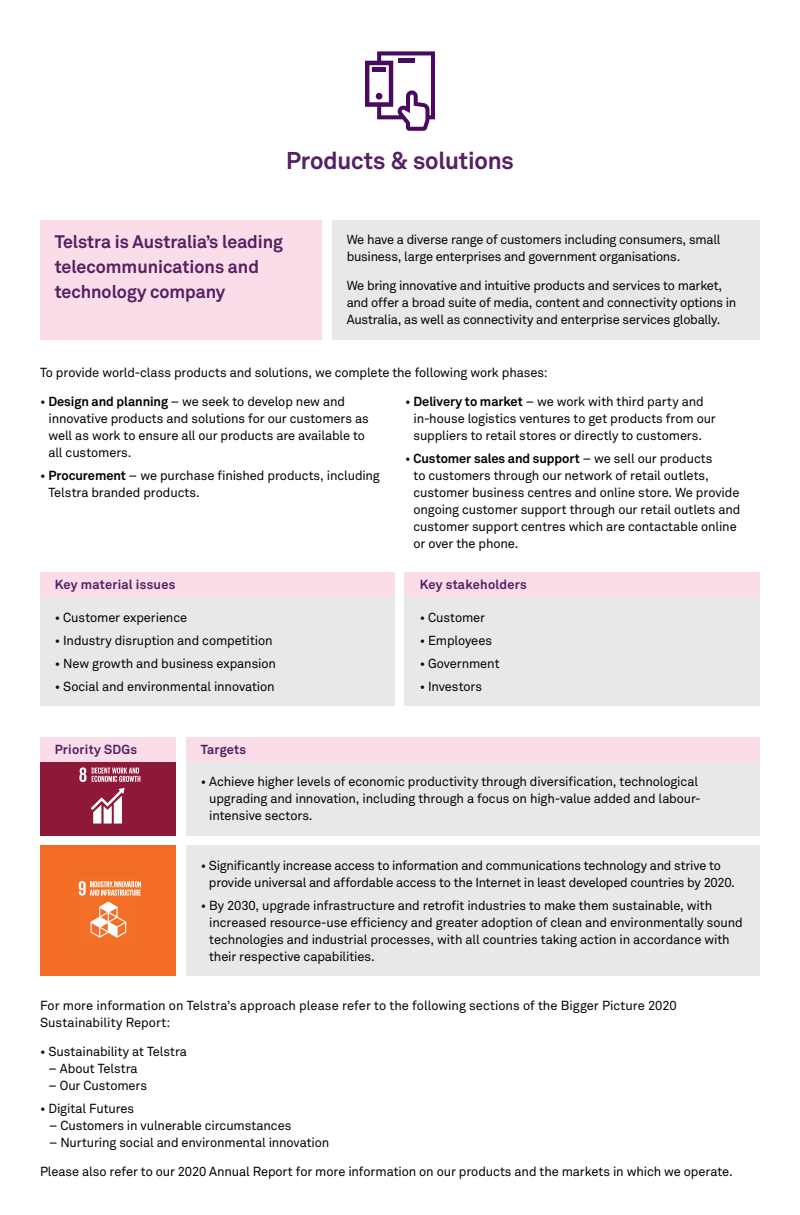
<style>
.page{position:relative;width:800px;height:1215px;background:#fff}
.page>*{position:absolute;margin:0;border:0;box-sizing:border-box;transform-origin:0 0}
.t1{font:700 24px "Telstra Akkurat";letter-spacing:-.01em;color:#552064}
.t2{font:700 18px/25px "Telstra Akkurat";color:#552064}
.t3{font:13px/17px "Telstra Akkurat";letter-spacing:-.01em;color:#040503}
.t4{font:700 13px "Telstra Akkurat";letter-spacing:.02em;color:#552064}
.s1{font-weight:700}
</style>
<div class="page">
<div style="left:332px;top:220px;width:428px;height:120px;background:#e8e8e9"></div>
<div style="left:186px;top:737px;width:574px;height:25px;background:#fbdde9"></div>
<div style="left:186px;top:762px;width:574px;height:73px;background:#e8e8e9"></div>
<div style="left:186px;top:845px;width:574px;height:131px;background:#e8e8e9"></div>
<div style="left:405px;top:573px;width:355px;height:24px;background:#fbdde9"></div>
<div style="left:405px;top:597px;width:355px;height:109px;background:#e8e8e9"></div>
<div style="left:40px;top:573px;width:354px;height:24px;background:#fbdde9"></div>
<div style="left:40px;top:597px;width:354px;height:109px;background:#e8e8e9"></div>
<div style="left:40px;top:737px;width:136px;height:25px;background:#fbdde9"></div>
<div style="left:40px;top:220px;width:282px;height:120px;background:#fbdde9"></div>
<svg style="left:365px;top:51px;width:70px;height:80px"></svg>
<div style="left:376px;top:93px;width:6px;height:7px;background:#490a62;border-radius:50%"></div>
<hr style="left:372px;top:67px;width:14px;height:4px;background:#490a62">
<div style="left:40px;top:762px;width:136px;height:73px;background:#8e1838"></div>
<div style="left:40px;top:845px;width:136px;height:131px;background:#f36c26"></div>
<svg style="left:91px;top:788px;width:34px;height:36px"></svg>
<svg style="left:79px;top:767px;width:61px;height:15px"></svg>
<svg style="left:91px;top:902px;width:35px;height:36px"></svg>
<svg style="left:79px;top:881px;width:62px;height:15px"></svg>
<h1 class="t1" style="left:286px;top:152px;width:229px">Products &amp; solutions</h1>
<h2 class="t2" style="left:55px;top:231px;width:230px">Telstra is Australia’s leading telecommunications and technology company</h2>
<p class="t3" style="left:347px;top:233px;width:375px">We have a diverse range of customers including consumers, small business, large enterprises and government organisations.</p>
<p class="t3" style="left:347px;top:279px;width:391px">We bring innovative and intuitive products and services to market, and offer a broad suite of media, content and connectivity options in<br>Australia, as well as connectivity and enterprise services globally.</p>
<p class="t3" style="left:40px;top:365px;width:509px">To provide world-class products and solutions, we complete the following work phases:</p>
<p class="t3" style="left:49px;top:394px;width:322px;text-indent:-9px">• <span class="s1">Design and planning</span> – we seek to develop new and innovative products and solutions for our customers as well as work to ensure all our products are available to all customers.</p>
<p class="t3" style="left:49px;top:468px;width:333px;text-indent:-9px">• <span class="s1">Procurement</span> – we purchase fnished products, including<br>Telstra branded products.</p>
<p class="t3" style="left:414px;top:394px;width:304px;text-indent:-9px">• <span class="s1">Delivery to market</span> – we work with third party and in-house logistics ventures to get products from our suppliers to retail stores or directly to customers.</p>
<p class="t3" style="left:414px;top:451px;width:329px;text-indent:-9px">• <span class="s1">Customer sales and support</span> – we sell our products<br>to customers through our network of retail outlets, customer business centres and online store. We provide ongoing customer support through our retail outlets and customer support centres which are contactable online or over the phone.</p>
<h3 class="t4" style="left:55px;top:580px;width:122px">Key material issues</h3>
<p class="t3" style="left:55px;top:610px;width:134px">• Customer experience</p>
<p class="t3" style="left:55px;top:633px;width:219px">• Industry disruption and competition</p>
<p class="t3" style="left:55px;top:656px;width:223px">• New growth and business expansion</p>
<p class="t3" style="left:55px;top:679px;width:221px">• Social and environmental innovation</p>
<h3 class="t4" style="left:420px;top:580px;width:108px">Key stakeholders</h3>
<p class="t3" style="left:420px;top:610px;width:67px">• Customer</p>
<p class="t3" style="left:420px;top:633px;width:74px">• Employees</p>
<p class="t3" style="left:420px;top:656px;width:81px">• Government</p>
<p class="t3" style="left:420px;top:679px;width:64px">• Investors</p>
<h3 class="t4" style="left:55px;top:744px;width:84px">Priority SDGs</h3>
<h3 class="t4" style="left:201px;top:744px;width:47px">Targets</h3>
<p class="t3" style="left:209px;top:774px;width:493px;text-indent:-9px">• Achieve higher levels of economic productivity through diversifcation, technological upgrading and innovation, including through a focus on high-value added and labour&shy;intensive sectors.</p>
<p class="t3" style="left:209px;top:858px;width:527px;text-indent:-8px">• Signifcantly increase access to information and communications technology and strive to provide universal and affordable access to the Internet in least developed countries by 2020.</p>
<p class="t3" style="left:209px;top:898px;width:535px;text-indent:-9px">• By 2030, upgrade infrastructure and retroft industries to make them sustainable, with increased resource-use effciency and greater adoption of clean and environmentally sound technologies and industrial processes, with all countries taking action in accordance with their respective capabilities.</p>
<p class="t3" style="left:40px;top:998px;width:638px">For more information on Telstra’s approach please refer to the following sections of the Bigger Picture 2020<br>Sustainability Report:</p>
<p class="t3" style="left:40px;top:1044px;width:149px">• Sustainability at Telstra</p>
<p class="t3" style="left:49px;top:1061px;width:91px">– About Telstra</p>
<p class="t3" style="left:49px;top:1078px;width:100px">– Our Customers</p>
<p class="t3" style="left:40px;top:1101px;width:96px">• Digital Futures</p>
<p class="t3" style="left:49px;top:1118px;width:244px">– Customers in vulnerable circumstances</p>
<p class="t3" style="left:49px;top:1135px;width:282px">– Nurturing social and environmental innovation</p>
<p class="t3" style="left:40px;top:1164px;width:694px">Please also refer to our 2020 Annual Report for more information on our products and the markets in which we operate.</p>
</div>
